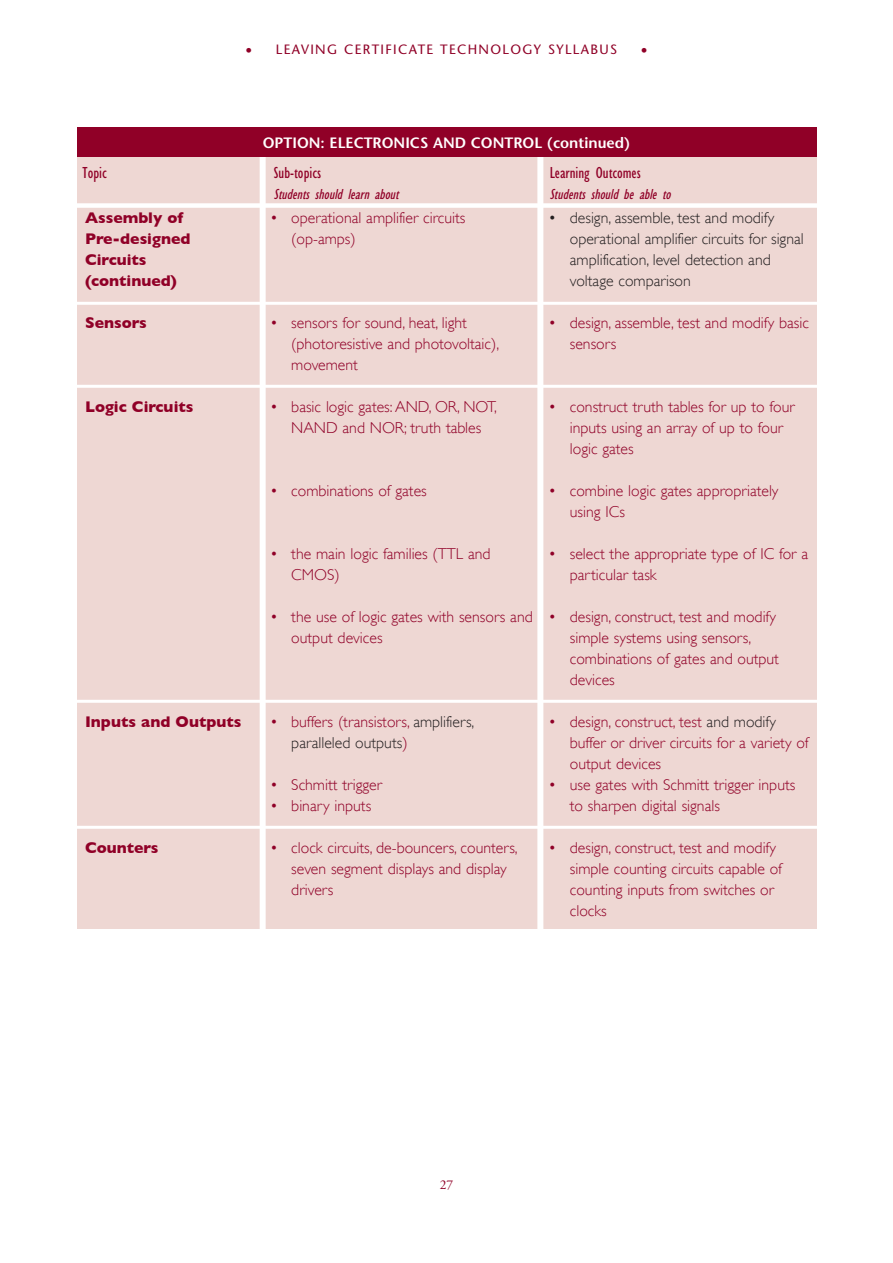
<style>
.page{position:relative;width:893px;height:1263px;background:#fff}
.page>*{position:absolute;margin:0;border:0;box-sizing:border-box;transform-origin:0 0}
.t1{font:condensed 16.5px "M Gill Sans";color:#900027}
.t2{font:300 15.75px/21px "Gill Sans";color:#900027}
.t3{font:300 15.75px/21px "Gill Sans";color:#231f20}
.t4{font:700 15.75px/21px "Gill Sans";color:#900027}
.t5{font:italic condensed 15px "M Gill Sans";color:#900027}
.t6{font:600 15px "Stone Sans";color:#fff}
.t7{font:13.5px "Stone Sans";letter-spacing:.1em;color:#900027}
.t8{font:13.5px "Adobe Garamond Pro";color:#900027}
.s1{color:#900027}
.s2{color:#231f20}
</style>
<div class="page">
<div style="left:77px;top:128px;width:739px;height:801px;background:#eed7d3"></div>
<div style="left:260px;top:119px;width:6px;height:1024px;background:#fff"></div>
<div style="left:537px;top:119px;width:6px;height:1030px;background:#fff"></div>
<div style="left:77px;top:128px;width:739px;height:29px;background:#900027"></div>
<div style="left:67px;top:203px;width:780px;height:5px;background:#fff"></div>
<hr style="left:70px;top:302px;width:762px;height:3px;background:#fff">
<hr style="left:65px;top:385px;width:762px;height:3px;background:#fff">
<hr style="left:66px;top:700px;width:762px;height:3px;background:#fff">
<hr style="left:68px;top:826px;width:762px;height:3px;background:#fff">
<p class="t7" style="left:245px;top:44px;width:373px">• LEAVING CERTIFICATE TECHNOLOGY SYLLABUS</p>
<p class="t7" style="left:641px;top:45px;width:8px">•</p>
<p class="t6" style="left:263px;top:137px;width:369px">OPTION: ELECTRONICS AND CONTROL (continued)</p>
<p class="t1" style="left:83px;top:168px;width:26px">Topic</p>
<p class="t1" style="left:274px;top:168px;width:49px">Sub-topics</p>
<p class="t1" style="left:550px;top:168px;width:93px">Learning Outcomes</p>
<p class="t5" style="left:274px;top:190px;width:126px">Students should learn about</p>
<p class="t5" style="left:550px;top:190px;width:122px">Students should be able to</p>
<p class="t4" style="left:85px;top:207px;width:107px">Assembly of<br>Pre-designed<br>Circuits (continued)</p>
<p class="t4" style="left:85px;top:312px;width:63px">Sensors</p>
<p class="t4" style="left:85px;top:396px;width:110px">Logic Circuits</p>
<p class="t4" style="left:85px;top:711px;width:158px">Inputs and Outputs</p>
<p class="t4" style="left:85px;top:837px;width:75px">Counters</p>
<p class="t2" style="left:291px;top:208px;width:176px;text-indent:-21px">• operational amplifier circuits (op-amps)</p>
<p class="t2" style="left:291px;top:313px;width:209px;text-indent:-21px">• sensors for sound, heat, light (photoresistive and photovoltaic), movement</p>
<p class="t2" style="left:270px;top:397px;width:229px;text-align:center">• basic logic gates: AND, OR, NOT,<br>NAND and NOR; truth tables</p>
<p class="t2" style="left:270px;top:481px;width:158px">• combinations of gates</p>
<p class="t2" style="left:291px;top:544px;width:201px;text-indent:-21px">• the main logic families (TTL and<br>CMOS)</p>
<p class="t2" style="left:291px;top:607px;width:243px;text-indent:-21px">• the use of logic gates with sensors and output devices</p>
<p class="t3" style="left:291px;top:712px;width:185px;text-indent:-21px"><span class="s1">• buffers (transistors,</span> amplifiers, paralleled outputs<span class="s1">)</span></p>
<p class="t2" style="left:270px;top:775px;width:113px">• Schmitt trigger</p>
<p class="t2" style="left:270px;top:796px;width:103px">• binary inputs</p>
<p class="t2" style="left:291px;top:838px;width:228px;text-indent:-21px">• clock circuits, de-bouncers, counters, seven segment displays and display drivers</p>
<p class="t3" style="left:570px;top:208px;width:235px;text-indent:-21px">• design, assemble, test and modify operational amplifier circuits for signal amplification, level detection and voltage comparison</p>
<p class="t2" style="left:570px;top:313px;width:241px;text-indent:-21px">• design, assemble, test and modify basic sensors</p>
<p class="t2" style="left:570px;top:397px;width:226px;text-indent:-21px">• construct truth tables for up to four inputs using an array of up to four logic gates</p>
<p class="t2" style="left:570px;top:481px;width:210px;text-indent:-21px">• combine logic gates appropriately using ICs</p>
<p class="t2" style="left:570px;top:544px;width:240px;text-indent:-21px">• select the appropriate type of IC for a particular task</p>
<p class="t2" style="left:570px;top:607px;width:211px;text-indent:-21px">• design, construct, test and modify simple systems using sensors, combinations of gates and output devices</p>
<p class="t2" style="left:570px;top:712px;width:240px;text-indent:-21px">• design, construct, test <span class="s2">and modify </span>buffer or driver circuits for a variety of output devices</p>
<p class="t2" style="left:570px;top:775px;width:227px;text-indent:-21px">• use gates with Schmitt trigger inputs to sharpen digital signals</p>
<p class="t2" style="left:570px;top:838px;width:214px;text-indent:-21px">• design, construct, test and modify simple counting circuits capable of counting inputs from switches or clocks</p>
<p class="t8" style="left:440px;top:1179px;width:15px">27</p>
</div>
